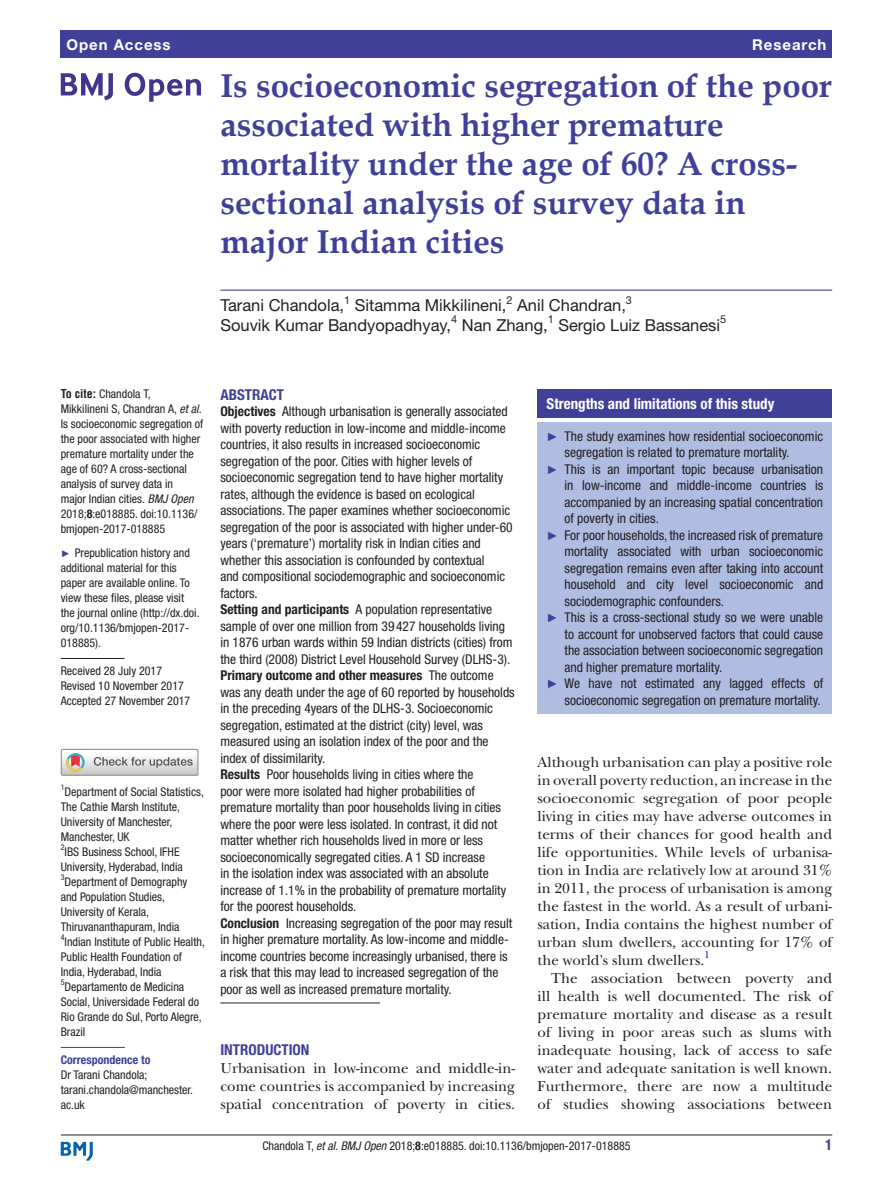
<style>
.page{position:relative;width:893px;height:1191px;background:#fff}
.page>*{position:absolute;margin:0;border:0;box-sizing:border-box;transform-origin:0 0}
.t1{font:700 33px/39px "Book Antiqua";color:#414099}
.t2{font:16.5px "Helvetica Neue LT Std";color:#231f20}
.t3{font:15px/18px "New Baskerville";color:#231f20;text-align:justify}
.t4{font:700 condensed 15px "Helvetica Neue LT Std";color:#fff}
.t5{font:700 condensed 15px "Helvetica Neue LT Std";color:#414099}
.t6{font:700 15px "Helvetica Neue LT Std";letter-spacing:.065em;color:#fff}
.t7{font:condensed 13.5px/16.5px "Helvetica Neue LT Std";color:#231f20}
.t8{font:condensed 12px/15px "Helvetica Neue LT Std";color:#231f20}
.t9{font:700 condensed 12px "Helvetica Neue LT Std";color:#414099}
.t10{font:10.95px "Helvetica Neue LT Std";color:#231f20}
.t11{font:condensed 7.95px "Helvetica Neue LT Std";color:#231f20}
.s1{font-family:"Helvetica LT Std";font-weight:700}
.s2{font-style:italic}
.s3{font-weight:700}
.s4{font-family:"Arial";font-stretch:normal;font-size:9.75px;color:#414099}
.s5{font-family:"Arial";font-stretch:normal;font-size:12px;color:#414099}
</style>
<div class="page">
<hr style="left:61px;top:1134px;width:771px;height:1px;background:#231f20">
<svg style="left:61px;top:1141px;width:32px;height:19px"></svg>
<div style="left:61px;top:31px;width:771px;height:27px;background:#414099"></div>
<hr style="left:220px;top:289px;width:612px;height:2px;background:#414099">
<hr style="left:61px;top:658px;width:64px;height:1px;background:#231f20">
<hr style="left:61px;top:1047px;width:64px;height:1px;background:#414099">
<svg style="left:61px;top:73px;width:52px;height:27px"></svg>
<svg style="left:125px;top:73px;width:76px;height:29px"></svg>
<div style="left:61px;top:749px;width:138px;height:27px;border:1px solid #969090"></div>
<svg style="left:61px;top:749px;width:137px;height:26px"></svg>
<hr style="left:220px;top:1002px;width:160px;height:1px;background:#231f20">
<div style="left:538px;top:389px;width:294px;height:29px;background:#414099"></div>
<div style="left:538px;top:422px;width:294px;height:291px;background:#afbde1"></div>
<p class="t6" style="left:66px;top:35px;width:106px">Open Access</p>
<p class="t6" style="left:752px;top:35px;width:76px">Research</p>
<h1 class="t1" style="left:220px;top:66px;width:613px">Is socioeconomic segregation of the poor associated with higher premature mortality under the age of 60? A cross&shy;sectional analysis of survey data in major Indian cities</h1>
<p class="t2" style="left:220px;top:296px;width:125px">Tarani Chandola,</p>
<p class="t10" style="left:344px;top:293px;width:8px">1</p>
<p class="t2" style="left:355px;top:296px;width:153px">Sitamma Mikkilineni,</p>
<p class="t10" style="left:506px;top:293px;width:8px">2</p>
<p class="t2" style="left:517px;top:296px;width:110px">Anil Chandran,</p>
<p class="t10" style="left:626px;top:293px;width:8px">3</p>
<p class="t2" style="left:220px;top:315px;width:232px">Souvik Kumar Bandyopadhyay,</p>
<p class="t10" style="left:451px;top:313px;width:8px">4</p>
<p class="t2" style="left:462px;top:315px;width:87px">Nan Zhang,</p>
<p class="t10" style="left:548px;top:313px;width:8px">1</p>
<p class="t2" style="left:558px;top:315px;width:163px">Sergio Luiz Bassanesi</p>
<p class="t10" style="left:720px;top:313px;width:8px">5</p>
<p class="t8" style="left:61px;top:386px;width:144px"><span class="s1">To cite:</span> Chandola T,<br>Mikkilineni S, Chandran A, <span class="s2">et al</span>.<br>Is socioeconomic segregation of the poor associated with higher premature mortality under the age of 60? A cross-sectional analysis of survey data in<br>major Indian cities. <span class="s2">BMJ Open<br></span>2018;<span class="s3">8</span>:e018885. doi:10.1136/ bmjopen-2017-018885</p>
<p class="t8" style="left:61px;top:545px;width:140px"><span class="s4">►</span> Prepublication history and additional material for this paper are available online. To view these files, please visit the journal online (http://dx.doi. org/10.1136/bmjopen-2017-<br>018885).</p>
<p class="t8" style="left:61px;top:663px;width:131px">Received 28 July 2017<br>Revised 10 November 2017<br>Accepted 27 November 2017</p>
<p class="t11" style="left:61px;top:783px;width:5px">1</p>
<p class="t8" style="left:61px;top:784px;width:145px;text-indent:4px">Department of Social Statistics,<br>The Cathie Marsh Institute,<br>University of Manchester,<br>Manchester, UK</p>
<p class="t11" style="left:61px;top:843px;width:5px">2</p>
<p class="t8" style="left:61px;top:844px;width:124px;text-align:center">IBS Business School, IFHE<br>University, Hyderabad, India</p>
<p class="t11" style="left:61px;top:873px;width:5px">3</p>
<p class="t8" style="left:61px;top:874px;width:128px;text-indent:4px">Department of Demography and Population Studies,<br>University of Kerala,<br>Thiruvananthapuram, India</p>
<p class="t11" style="left:61px;top:933px;width:5px">4</p>
<p class="t8" style="left:61px;top:934px;width:146px;text-indent:4px">Indian Institute of Public Health,<br>Public Health Foundation of<br>India, Hyderabad, India</p>
<p class="t11" style="left:61px;top:978px;width:5px">5</p>
<p class="t8" style="left:61px;top:979px;width:143px;text-indent:4px">Departamento de Medicina<br>Social, Universidade Federal do<br>Rio Grande do Sul, Porto Alegre,<br>Brazil</p>
<p class="t9" style="left:61px;top:1052px;width:91px">Correspondence to</p>
<p class="t8" style="left:61px;top:1067px;width:134px">Dr Tarani Chandola; tarani.chandola@manchester. ac.uk</p>
<p class="t5" style="left:220px;top:385px;width:65px">Abstract</p>
<p class="t7" style="left:220px;top:403px;width:296px"><span class="s3">Objectives</span> Although urbanisation is generally associated with poverty reduction in low-income and middle-income countries, it also results in increased socioeconomic segregation of the poor. Cities with higher levels of socioeconomic segregation tend to have higher mortality rates, although the evidence is based on ecological associations. The paper examines whether socioeconomic segregation of the poor is associated with higher under-60 years (‘premature’) mortality risk in Indian cities and whether this association is confounded by contextual<br>and compositional sociodemographic and socioeconomic factors.<br><span class="s3">Setting and participants</span> A population representative sample of over one million from 39 427 households living in 1876 urban wards within 59 Indian districts (cities) from the third (2008) District Level Household Survey (DLHS-3).<br><span class="s3">Primary outcome and other measures</span> The outcome was any death under the age of 60 reported by households in the preceding 4years of the DLHS-3. Socioeconomic segregation, estimated at the district (city) level, was measured using an isolation index of the poor and the index of dissimilarity.<br><span class="s3">Results</span> Poor households living in cities where the<br>poor were more isolated had higher probabilities of premature mortality than poor households living in cities where the poor were less isolated. In contrast, it did not matter whether rich households lived in more or less socioeconomically segregated cities. A 1 SD increase<br>in the isolation index was associated with an absolute increase of 1.1% in the probability of premature mortality for the poorest households.<br><span class="s3">Conclusion</span> Increasing segregation of the poor may result in higher premature mortality. As low-income and middle&shy;income countries become increasingly urbanised, there is a risk that this may lead to increased segregation of the poor as well as increased premature mortality.</p>
<p class="t5" style="left:220px;top:1041px;width:91px">Introduction</p>
<p class="t3" style="left:220px;top:1059px;width:296px">Urbanisation in low-income and middle-in&shy;come countries is accompanied by increasing spatial concentration of poverty in cities.</p>
<p class="t4" style="left:547px;top:394px;width:229px">Strengths and limitations of this study</p>
<p class="t7" style="left:547px;top:427px;width:278px"><span class="s5">►</span> The study examines how residential socioeconomic</p>
<p class="t7" style="left:565px;top:444px;width:227px">segregation is related to premature mortality.</p>
<p class="t7" style="left:547px;top:460px;width:278px"><span class="s5">►</span> This is an important topic because urbanisation</p>
<p class="t7" style="left:565px;top:477px;width:260px">in low-income and middle-income countries is</p>
<p class="t7" style="left:565px;top:493px;width:260px">accompanied by an increasing spatial concentration</p>
<p class="t7" style="left:565px;top:510px;width:96px">of poverty in cities.</p>
<p class="t7" style="left:547px;top:526px;width:278px"><span class="s5">►</span> For poor households, the increased risk of premature</p>
<p class="t7" style="left:565px;top:543px;width:260px">mortality associated with urban socioeconomic</p>
<p class="t7" style="left:565px;top:559px;width:260px">segregation remains even after taking into account</p>
<p class="t7" style="left:565px;top:576px;width:260px">household and city level socioeconomic and</p>
<p class="t7" style="left:565px;top:592px;width:161px">sociodemographic confounders.</p>
<p class="t7" style="left:547px;top:609px;width:278px"><span class="s5">►</span> This is a cross-sectional study so we were unable</p>
<p class="t7" style="left:565px;top:625px;width:260px">to account for unobserved factors that could cause</p>
<p class="t7" style="left:565px;top:642px;width:260px">the association between socioeconomic segregation</p>
<p class="t7" style="left:565px;top:658px;width:159px">and higher premature mortality.</p>
<p class="t7" style="left:547px;top:675px;width:278px"><span class="s5">►</span> We have not estimated any lagged effects of</p>
<p class="t7" style="left:565px;top:691px;width:258px">socioeconomic segregation on premature mortality.</p>
<p class="t3" style="left:538px;top:753px;width:296px">Although urbanisation can play a positive role in overall poverty reduction, an increase in the socioeconomic segregation of poor people living in cities may have adverse outcomes in terms of their chances for good health and life opportunities. While levels of urbanisa&shy;tion in India are relatively low at around 31% in 2011, the process of urbanisation is among the fastest in the world. As a result of urbani&shy;sation, India contains the highest number of urban slum dwellers, accounting for 17% of the world's slum dwellers.<sup>1</sup></p>
<p class="t3" style="left:538px;top:969px;width:296px;text-indent:14px">The association between poverty and ill health is well documented. The risk of premature mortality and disease as a result of living in poor areas such as slums with inadequate housing, lack of access to safe water and adequate sanitation is well known.<br>Furthermore, there are now a multitude of studies showing associations between</p>
<p class="t8" style="left:262px;top:1137px;width:370px">Chandola T, <span class="s2">et al</span>. <span class="s2">BMJ Open</span> 2018;<span class="s3">8</span>:e018885. doi:10.1136/bmjopen-2017-018885</p>
<p class="t5" style="left:825px;top:1135px;width:9px">1</p>
</div>
